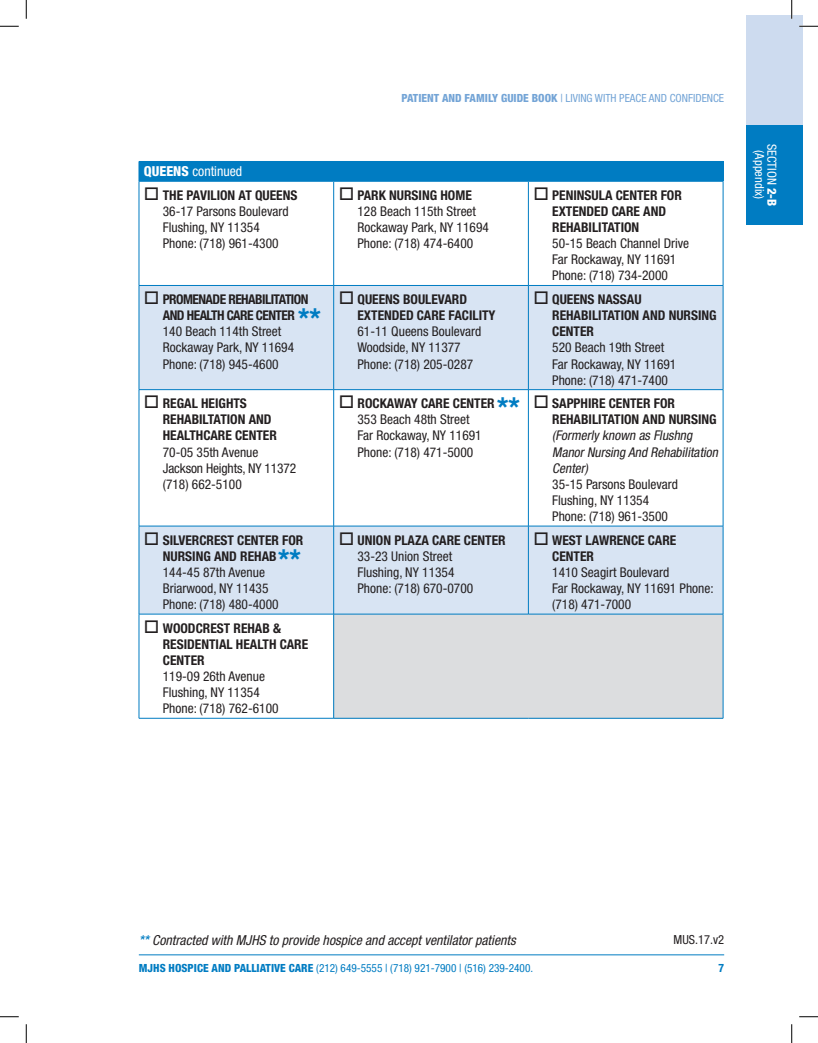
<style>
.page{position:relative;width:818px;height:1043px;background:#fff}
.page>*{position:absolute;margin:0;border:0;box-sizing:border-box;transform-origin:0 0}
.t1{font:800 condensed 27.62px "Helvetica Neue LT Std";color:#007cc2}
.t2{font:italic condensed 13.75px "Helvetica Neue";color:#231f20}
.t3{font:condensed 13.75px "Helvetica Neue LT Std";color:#fff}
.t4{font:800 condensed 13.75px "Helvetica Neue LT Std";color:#fff}
.t5{font:condensed 13.5px/16.1px "Helvetica Neue LT Std";color:#231f20}
.t6{font:700 condensed 13.5px/16.1px "Helvetica Neue LT Std";color:#231f20}
.t7{font:italic condensed 13.5px/16.1px "Helvetica Neue LT Std";color:#231f20}
.t8{font:700 condensed 13.5px/16.1px "Helvetica Neue LT Std";letter-spacing:-.04em;color:#231f20}
.t9{font:condensed 12.5px "Helvetica Neue LT Std";color:#fff}
.t10{font:condensed 12.5px "Helvetica Neue";color:#fff}
.t11{font:condensed 12.5px "Helvetica Neue";color:#231f20}
.t12{font:700 condensed 11.5px "Helvetica Neue LT Std";color:#007cc2}
.t13{font:condensed 11.25px "Helvetica Neue LT Std";color:#007cc2}
.t14{font:condensed 11.25px "Helvetica Neue LT Std";color:#73a4d6}
.s1{font-weight:800}
.s2{font-weight:700}
.s3{font-weight:500;color:#007cc2}
</style>
<div class="page">
<hr style="left:139px;top:954px;width:585px;height:1px;background:#007cc2">
<div style="left:746px;top:125px;width:56px;height:99px;background:#007cc2"></div>
<div style="left:746px;top:15px;width:56px;height:110px;background:#cddbef"></div>
<div style="left:139px;top:161px;width:584px;height:20px;background:#007cc2"></div>
<svg style="left:140px;top:286px;width:582px;height:328px;fill:#d8e4f3"></svg>
<div style="left:333px;top:614px;width:390px;height:104px;background:#dcdddf"></div>
<hr style="left:139px;top:181px;width:194px;height:1px;background:#007cc2">
<hr style="left:139px;top:181px;width:1px;height:104px;background:#007cc2">
<hr style="left:333px;top:181px;width:195px;height:1px;background:#007cc2">
<hr style="left:333px;top:181px;width:1px;height:104px;background:#007cc2">
<hr style="left:528px;top:181px;width:195px;height:1px;background:#007cc2">
<hr style="left:528px;top:181px;width:1px;height:104px;background:#007cc2">
<hr style="left:722px;top:181px;width:1px;height:104px;background:#007cc2">
<hr style="left:139px;top:285px;width:194px;height:1px;background:#007cc2">
<hr style="left:139px;top:285px;width:1px;height:104px;background:#007cc2">
<hr style="left:333px;top:285px;width:195px;height:1px;background:#007cc2">
<hr style="left:333px;top:285px;width:1px;height:104px;background:#007cc2">
<hr style="left:528px;top:285px;width:195px;height:1px;background:#007cc2">
<hr style="left:528px;top:285px;width:1px;height:104px;background:#007cc2">
<hr style="left:722px;top:285px;width:1px;height:104px;background:#007cc2">
<hr style="left:139px;top:389px;width:194px;height:1px;background:#007cc2">
<hr style="left:139px;top:390px;width:1px;height:136px;background:#007cc2">
<hr style="left:333px;top:389px;width:195px;height:1px;background:#007cc2">
<hr style="left:333px;top:390px;width:1px;height:136px;background:#007cc2">
<hr style="left:528px;top:389px;width:195px;height:1px;background:#007cc2">
<hr style="left:528px;top:390px;width:1px;height:136px;background:#007cc2">
<hr style="left:722px;top:390px;width:1px;height:136px;background:#007cc2">
<hr style="left:139px;top:526px;width:194px;height:1px;background:#007cc2">
<hr style="left:139px;top:526px;width:1px;height:88px;background:#007cc2">
<hr style="left:333px;top:526px;width:195px;height:1px;background:#007cc2">
<hr style="left:333px;top:526px;width:1px;height:88px;background:#007cc2">
<hr style="left:528px;top:526px;width:195px;height:1px;background:#007cc2">
<hr style="left:528px;top:526px;width:1px;height:88px;background:#007cc2">
<hr style="left:722px;top:526px;width:1px;height:88px;background:#007cc2">
<hr style="left:139px;top:614px;width:194px;height:1px;background:#007cc2">
<hr style="left:139px;top:614px;width:1px;height:104px;background:#007cc2">
<hr style="left:333px;top:614px;width:195px;height:1px;background:#007cc2">
<hr style="left:333px;top:614px;width:1px;height:104px;background:#007cc2">
<hr style="left:528px;top:614px;width:195px;height:1px;background:#007cc2">
<hr style="left:722px;top:614px;width:1px;height:104px;background:#007cc2">
<hr style="left:139px;top:718px;width:194px;height:1px;background:#007cc2">
<hr style="left:333px;top:718px;width:195px;height:1px;background:#007cc2">
<hr style="left:528px;top:718px;width:195px;height:1px;background:#007cc2">
<svg style="left:0;top:25px;width:19px;height:2px"></svg>
<svg style="left:799px;top:25px;width:19px;height:2px"></svg>
<svg style="left:0;top:1016px;width:19px;height:1px"></svg>
<svg style="left:799px;top:1016px;width:19px;height:1px"></svg>
<svg style="left:25px;top:0;width:2px;height:19px"></svg>
<svg style="left:25px;top:1024px;width:2px;height:18px"></svg>
<svg style="left:791px;top:0;width:1px;height:19px"></svg>
<svg style="left:791px;top:1024px;width:1px;height:18px"></svg>
<p class="t14" style="left:401px;top:91px;width:324px"><span class="s1">PATIENT AND FAMILY GUIDE BOOK</span> | Living With Peace and Confidence</p>
<p class="t4" style="left:144px;top:163px;width:9px">QUEEN</p>
<p class="t3" style="left:181px;top:163px;width:62px"><span class="s1">S</span> continued</p>
<p class="t5" style="left:163px;top:187px;width:136px;text-indent:-19px">□ <span class="s2">THE PAVILION AT QUEENS<br></span>36-17 Parsons Boulevard<br>Flushing, NY 11354<br>Phone: (718) 961-4300</p>
<p class="t6" style="left:338px;top:187px;width:34px">□ PARK</p>
<p class="t6" style="left:389px;top:187px;width:84px">NURSING HOME</p>
<p class="t5" style="left:357px;top:203px;width:133px">128 Beach 115th Street<br>Rockaway Park, NY 11694<br>Phone: (718) 474-6400</p>
<p class="t8" style="left:163px;top:291px;width:146px;text-indent:-19px">□ PROMENADE REHABILITATION<br>AND</p>
<h1 class="t1" style="left:298px;top:301px;width:24px">**</h1>
<p class="t8" style="left:187px;top:307px;width:109px">HEALTH CARE CENTER</p>
<p class="t5" style="left:163px;top:323px;width:133px">140 Beach 114th Street<br>Rockaway Park, NY 11694<br>Phone: (718) 945-4600</p>
<p class="t6" style="left:357px;top:291px;width:133px;text-indent:-19px">□ QUEENS BOULEVARD<br>EXTENDED CARE FACILITY</p>
<p class="t5" style="left:357px;top:323px;width:125px">61-11 Queens Boulevard<br>Woodside, NY 11377<br>Phone: (718) 205-0287</p>
<p class="t6" style="left:533px;top:187px;width:66px">□ PENINSULA</p>
<p class="t6" style="left:552px;top:187px;width:130px;text-indent:63px">CENTER FOR<br>EXTENDED CARE AND<br>REHABILITATION</p>
<p class="t5" style="left:552px;top:235px;width:138px">50-15 Beach Channel Drive<br>Far Rockaway, NY 11691<br>Phone: (718) 734-2000</p>
<p class="t6" style="left:552px;top:291px;width:99px;text-indent:-19px">□ QUEENS NASSAU<br>REHABILITATION AND</p>
<p class="t6" style="left:668px;top:307px;width:50px">NURSING</p>
<p class="t6" style="left:552px;top:323px;width:42px">CENTER</p>
<p class="t5" style="left:552px;top:339px;width:126px">520 Beach 19th Street<br>Far Rockaway, NY 11691<br>Phone: (718) 471-7400</p>
<p class="t6" style="left:163px;top:395px;width:86px;text-indent:-19px">□ REGAL HEIGHTS<br>REHABILTAT</p>
<p class="t6" style="left:163px;top:411px;width:114px;text-indent:64px">ION AND<br>HEALTHCARE CENTER</p>
<p class="t5" style="left:163px;top:443px;width:135px">70-05 35th Avenue<br>Jackson Heights, NY 11372 (718) 662-5100</p>
<p class="t6" style="left:163px;top:531px;width:141px;text-indent:-19px">□ SILVERCREST CENTER FOR<br>NURSING AND</p>
<h1 class="t1" style="left:278px;top:542px;width:24px">**</h1>
<p class="t6" style="left:240px;top:547px;width:30px">REHAB</p>
<p class="t5" style="left:163px;top:564px;width:117px">144-45 87th Avenue<br>Briarwood, NY 11435<br>Phone: (718) 480-4000</p>
<p class="t6" style="left:163px;top:619px;width:147px;text-indent:-19px">□ WOODCREST REHAB &amp;<br>RESIDENTIAL HEALTH CARE<br>CENTER</p>
<p class="t5" style="left:163px;top:668px;width:117px">119-09 26th Avenue<br>Flushing, NY 11354<br>Phone: (718) 762-6100</p>
<p class="t5" style="left:338px;top:395px;width:156px;text-align:center">□ <span class="s2">ROCKAWAY CARE CENTER<br></span>353 Beach 48th Street<br>Far Rockaway, NY 11691<br>Phone: (718) 471-5000</p>
<p class="t6" style="left:533px;top:395px;width:142px;text-align:center">□ SAPPHIRE CENTER FOR<br>REHABILITATION AND</p>
<h1 class="t1" style="left:497px;top:389px;width:24px">**</h1>
<p class="t6" style="left:668px;top:411px;width:50px">NURSING</p>
<p class="t7" style="left:552px;top:427px;width:170px">(Formerly known as Flushng<br>ManorNursing And Rehabilitation<br>Center)</p>
<p class="t5" style="left:552px;top:476px;width:127px">35-15 Parsons Boulevard<br>Flushing, NY 11354<br>Phone: (718) 961-3500</p>
<p class="t6" style="left:338px;top:531px;width:71px">□ UNION PLAZA</p>
<p class="t6" style="left:432px;top:531px;width:74px">CARE CENTER</p>
<p class="t5" style="left:357px;top:548px;width:117px">33-23 Union Street<br>Flushing, NY 11354<br>Phone: (718) 670-0700</p>
<p class="t6" style="left:552px;top:531px;width:126px;text-indent:-19px">□ WEST LAWRENCE CARE<br>CENTER</p>
<p class="t5" style="left:552px;top:564px;width:163px">1410 Seagirt Boulevard<br>Far Rockaway, NY 11691 Phone: (718) 471-7000</p>
<p class="t9" style="left:779px;top:144px;width:64px;rotate:90deg">SECTION <span class="s1">2-B</span></p>
<p class="t10" style="left:766px;top:150px;width:50px;rotate:90deg">(Appendix)</p>
<p class="t2" style="left:139px;top:932px;width:378px"><span class="s3">**</span> Contracted with MJHS to provide hospice and accept ventilator patients</p>
<p class="t11" style="left:673px;top:932px;width:52px">MUS.17.v2</p>
<p class="t13" style="left:139px;top:961px;width:396px"><span class="s1">MJHS HOSPICE AND PALLIATIVE CARE</span> (212) 649-5555 | (718) 921-7900 | (516) 239-2400.</p>
<p class="t12" style="left:718px;top:961px;width:7px">7</p>
</div>
